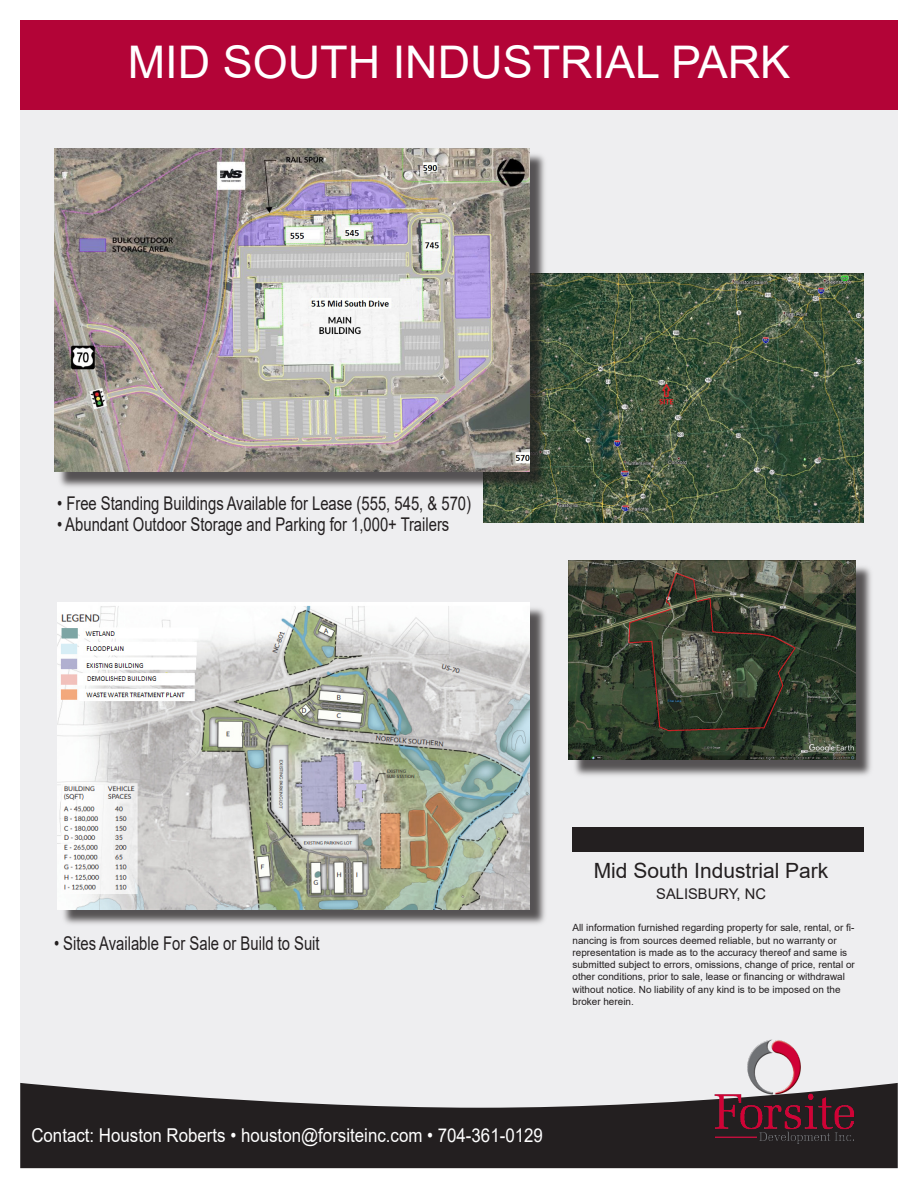
<style>
.page{position:relative;width:918px;height:1188px;background:#fff}
.page>*{position:absolute;margin:0;border:0;box-sizing:border-box;transform-origin:0 0}
.t1{font:45px "Arial";color:#fff}
.t2{font:21px "Arial";color:#231f20}
.t3{font:19.05px "Arial";color:#fff;scale:.89 1}
.t4{font:18.9px "Arial";color:#231f20;scale:.78 1}
.t5{font:14.7px "Arial";color:#231f20}
.t6{font:9.9px/12.3px "Arial";color:#231f20}
</style>
<div class="page">
<div style="left:20px;top:31px;width:878px;height:1137px;background:#eeeef0"></div>
<svg style="left:20px;top:1083px;width:878px;height:85px;fill:#231f20"></svg>
<img style="left:707px;top:1039px;width:155px;height:105px">
<div style="left:573px;top:827px;width:291px;height:25px;background:#231f20"></div>
<div style="left:20px;top:20px;width:878px;height:90px;background:#b30437"></div>
<img style="left:484px;top:273px;width:380px;height:249px">
<img style="left:574px;top:563px;width:297px;height:213px">
<img style="left:568px;top:560px;width:287px;height:200px">
<img style="left:57px;top:151px;width:490px;height:338px">
<img style="left:54px;top:149px;width:475px;height:322px">
<img style="left:60px;top:606px;width:485px;height:318px">
<img style="left:57px;top:602px;width:472px;height:307px">
<h1 class="t1" style="left:128px;top:46px;width:664px">MID SOUTH INDUSTRIAL PARK</h1>
<h3 class="t4" style="left:57px;top:496px;width:532px">• Free Standing Buildings Available for Lease (555, 545, &amp; 570)</h3>
<h3 class="t4" style="left:57px;top:517px;width:504px">• Abundant Outdoor Storage and Parking for 1,000+ Trailers</h3>
<h3 class="t4" style="left:54px;top:936px;width:342px">• Sites Available For Sale or Build to Suit</h3>
<h2 class="t2" style="left:594px;top:862px;width:236px">Mid South Industrial Park</h2>
<h3 class="t5" style="left:656px;top:889px;width:111px">SALISBURY, NC</h3>
<p class="t6" style="left:572px;top:923px;width:284px">All information furnished regarding property for sale, rental, or fi&shy;nancing is from sources deemed reliable, but no warranty or representation is made as to the accuracy thereof and same is submitted subject to errors, omissions, change of price, rental or other conditions, prior to sale, lease or financing or withdrawal without notice. No liability of any kind is to be imposed on the broker herein.</p>
<h3 class="t3" style="left:31px;top:1128px;width:576px">Contact: Houston Roberts • houston@forsiteinc.com • 704-361-0129</h3>
</div>
